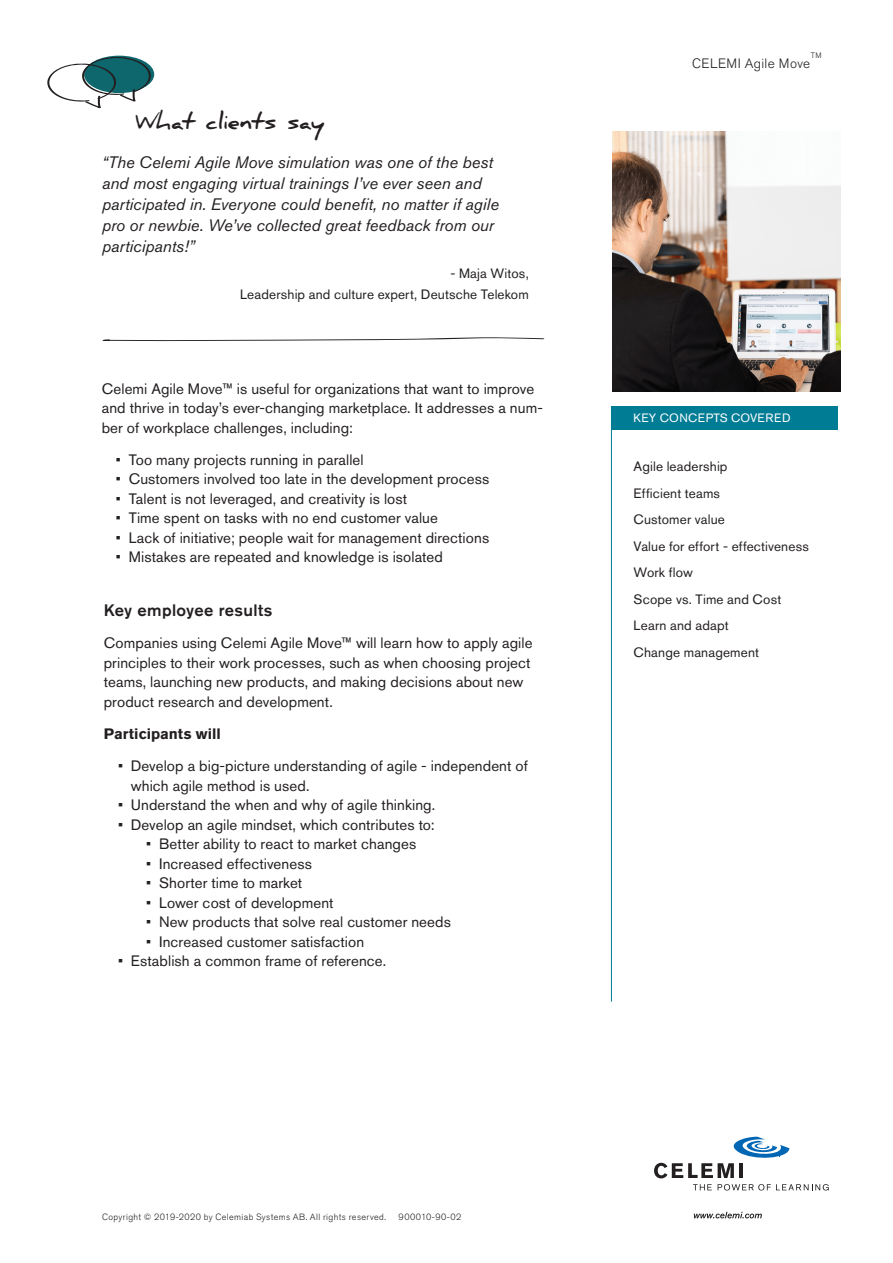
<style>
.page{position:relative;width:893px;height:1263px;background:#fff}
.page>*{position:absolute;margin:0;border:0;box-sizing:border-box;transform-origin:0 0}
._2_Head_DanielB_11{font:700 22.5px "Daniel";letter-spacing:-.01em;color:#231f20}
._2_Citat_Akz_IR_11{font:italic 16.5px/21px "Akzidenz Grotesk Pro";color:#231f20}
.Head2_12{font:500 16.5px "Akzidenz Grotesk Pro";letter-spacing:.02em;color:#231f20}
.Body2_10_13{font:15px/19.5px "Akzidenz Grotesk Pro";letter-spacing:.005em;color:#231f20}
.Body2_10_13-2{font:700 15px "Akzidenz Grotesk Pro";color:#231f20}
._4_Fact_head{font:13.5px "Akzidenz Grotesk Pro";letter-spacing:.01em;color:#231f20}
._2_Citat_Akz_IR_11-2{font:13.5px/21px "Akzidenz Grotesk Pro";letter-spacing:.01em;color:#231f20;text-align:right}
.t1{font:300 13.5px "Akzidenz Grotesk Pro";letter-spacing:.025em;color:#231f20}
.Fact_HEAD_KEY{font:12px "Akzidenz Grotesk Pro";letter-spacing:.03em;color:#fff}
.t2{font:300 9px "Akzidenz Grotesk Pro";letter-spacing:.045em;color:#231f20}
.t3{font:300 7.8px "Akzidenz Grotesk Pro";color:#231f20}
</style>
<div class="page">
<svg style="left:693px;top:1184px;width:19px;height:6px"></svg>
<svg style="left:718px;top:1184px;width:111px;height:6px"></svg>
<svg style="left:654px;top:1137px;width:135px;height:41px"></svg>
<hr style="left:739px;top:1163px;width:4px;height:15px;background:#231f20">
<svg style="left:694px;top:1212px;width:68px;height:6px"></svg>
<hr style="left:611px;top:407px;width:1px;height:594px;background:#007c94">
<svg style="left:47px;top:56px;width:107px;height:52px"></svg>
<img style="left:612px;top:132px;width:229px;height:259px">
<div style="left:611px;top:406px;width:227px;height:23px;background:#007c94"></div>
<svg style="left:102px;top:337px;width:443px;height:4px"></svg>
<p class="_2_Head_DanielB_11" style="left:136px;top:108px;width:191px">What clients say</p>
<p class="_2_Citat_Akz_IR_11" style="left:102px;top:152px;width:398px">“The Celemi Agile Move simulation was one of the best and most engaging virtual trainings I’ve ever seen and participated in. Everyone could benefit, no matter if agile pro or newbie. We’ve collected great feedback from our participants!”</p>
<p class="_2_Citat_Akz_IR_11-2" style="left:240px;top:262px;width:290px">- Maja Witos,<br>Leadership and culture expert, Deutsche Telekom</p>
<p class="Body2_10_13" style="left:102px;top:379px;width:443px">Celemi Agile Move™ is useful for organizations that want to improve and thrive in today’s ever-changing marketplace. It addresses a num&shy;ber of workplace challenges, including:</p>
<p class="Body2_10_13" style="left:116px;top:450px;width:249px">• Too many projects running in parallel</p>
<p class="Body2_10_13" style="left:116px;top:469px;width:375px">• Customers involved too late in the development process</p>
<p class="Body2_10_13" style="left:116px;top:489px;width:293px">• Talent is not leveraged, and creativity is lost</p>
<p class="Body2_10_13" style="left:116px;top:508px;width:324px">• Time spent on tasks with no end customer value</p>
<p class="Body2_10_13" style="left:116px;top:528px;width:375px">• Lack of initiative; people wait for management directions</p>
<p class="Body2_10_13" style="left:116px;top:547px;width:328px">• Mistakes are repeated and knowledge is isolated</p>
<p class="Head2_12" style="left:104px;top:600px;width:170px">Key employee results</p>
<p class="Body2_10_13" style="left:104px;top:633px;width:430px">Companies using Celemi Agile Move™ will learn how to apply agile principles to their work processes, such as when choosing project teams, launching new products, and making decisions about new product research and development.</p>
<p class="Body2_10_13-2" style="left:104px;top:724px;width:119px">Participants will</p>
<p class="Body2_10_13" style="left:131px;top:756px;width:399px;text-indent:-13px">• Develop a big-picture understanding of agile - independent of which agile method is used.</p>
<p class="Body2_10_13" style="left:118px;top:795px;width:319px">• Understand the when and why of agile thinking.</p>
<p class="Body2_10_13" style="left:118px;top:815px;width:318px">• Develop an agile mindset, which contributes to:</p>
<p class="Body2_10_13" style="left:146px;top:834px;width:271px">• Better ability to react to market changes</p>
<p class="Body2_10_13" style="left:146px;top:854px;width:167px">• Increased effectiveness</p>
<p class="Body2_10_13" style="left:146px;top:873px;width:158px">• Shorter time to market</p>
<p class="Body2_10_13" style="left:146px;top:893px;width:189px">• Lower cost of development</p>
<p class="Body2_10_13" style="left:146px;top:912px;width:306px">• New products that solve real customer needs</p>
<p class="Body2_10_13" style="left:146px;top:932px;width:219px">• Increased customer satisfaction</p>
<p class="Body2_10_13" style="left:118px;top:951px;width:270px">• Establish a common frame of reference.</p>
<p class="t3" style="left:811px;top:50px;width:12px">TM</p>
<p class="t1" style="left:692px;top:54px;width:120px">CELEMI Agile Move</p>
<p class="Fact_HEAD_KEY" style="left:634px;top:410px;width:158px">KEY CONCEPTS COVERED</p>
<p class="_4_Fact_head" style="left:634px;top:458px;width:95px">Agile leadership</p>
<p class="_4_Fact_head" style="left:634px;top:484px;width:88px">Efficient teams</p>
<p class="_4_Fact_head" style="left:634px;top:511px;width:93px">Customer value</p>
<p class="_4_Fact_head" style="left:634px;top:537px;width:177px">Value for effort - effectiveness</p>
<p class="_4_Fact_head" style="left:634px;top:564px;width:61px">Work flow</p>
<p class="_4_Fact_head" style="left:634px;top:590px;width:149px">Scope vs. Time and Cost</p>
<p class="_4_Fact_head" style="left:634px;top:617px;width:97px">Learn and adapt</p>
<p class="_4_Fact_head" style="left:634px;top:643px;width:127px">Change management</p>
<p class="t2" style="left:102px;top:1210px;width:285px">Copyright © 2019-2020 by Celemiab Systems AB. All rights reserved.</p>
<p class="t2" style="left:399px;top:1210px;width:64px">900010-90-02</p>
</div>
